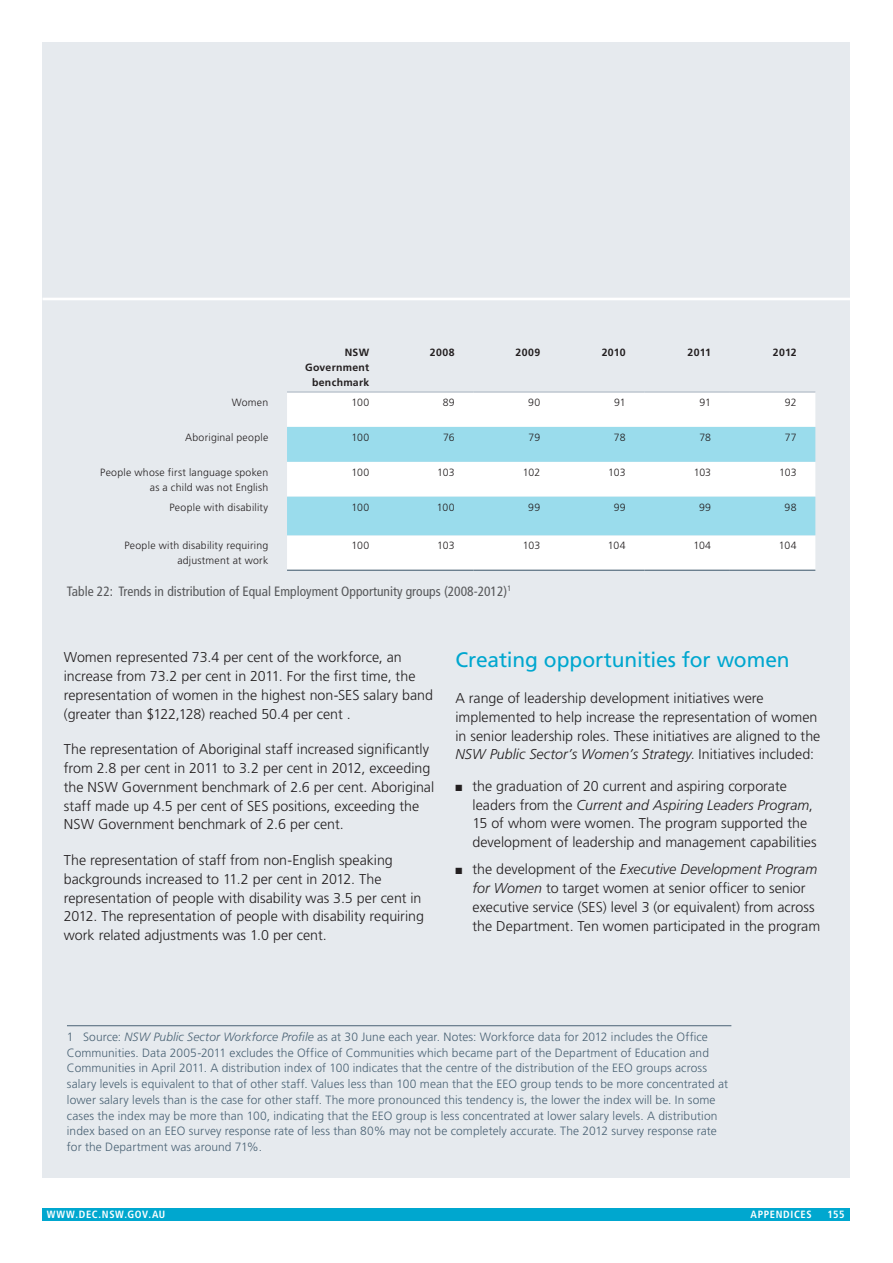
<style>
.page{position:relative;width:893px;height:1263px;background:#fff}
.page>*{position:absolute;margin:0;border:0;box-sizing:border-box;transform-origin:0 0}
._4_2_Body_copy_head{font:21px "Frutiger LT Std";letter-spacing:-.005em;color:#00a7cf}
._4_0_Body_copy{font:300 14.25px/18.8px "Frutiger LT Std";color:#231f20}
._6_4_Table_footnote{font:condensed 13.5px "Frutiger LT Std";color:#57585a}
._06__Condensed_footn{font:300 12px/15.8px "Frutiger LT Std";letter-spacing:.005em;color:#4b6375}
._6_1_Table_copy{font:300 10.5px/15px "Frutiger LT Std";letter-spacing:.02em;color:#231f20;text-align:right}
._6_1_Table_copy-2{font:700 10.5px/15px "Frutiger LT Std";letter-spacing:.03em;color:#231f20;text-align:right}
._5_0_Footer_with_pag{font:700 condensed 10.5px "Frutiger LT Std";letter-spacing:.06em;color:#fff}
.s1{font-style:italic}
</style>
<div class="page">
<div style="left:43px;top:1208px;width:807px;height:12px;background:#00a7cf"></div>
<div style="left:43px;top:43px;width:807px;height:255px;background:#e6eaee"></div>
<div style="left:43px;top:298px;width:807px;height:880px;background:#e6eaee"></div>
<div style="left:287px;top:393px;width:528px;height:177px;background:#fff"></div>
<svg style="left:287px;top:427px;width:528px;height:108px;background:#bae7f2"></svg>
<hr style="left:287px;top:570px;width:101px;height:1px;background:#4b6375">
<hr style="left:388px;top:570px;width:85px;height:1px;background:#4b6375">
<hr style="left:473px;top:570px;width:86px;height:1px;background:#4b6375">
<hr style="left:559px;top:570px;width:85px;height:1px;background:#4b6375">
<hr style="left:644px;top:570px;width:86px;height:1px;background:#4b6375">
<hr style="left:730px;top:570px;width:85px;height:1px;background:#4b6375">
<hr style="left:287px;top:392px;width:101px;height:1px;background:#a5b1be">
<hr style="left:388px;top:392px;width:85px;height:1px;background:#a5b1be">
<hr style="left:473px;top:392px;width:86px;height:1px;background:#a5b1be">
<hr style="left:559px;top:392px;width:85px;height:1px;background:#a5b1be">
<hr style="left:644px;top:392px;width:86px;height:1px;background:#a5b1be">
<hr style="left:730px;top:392px;width:85px;height:1px;background:#a5b1be">
<hr style="left:43px;top:298px;width:807px;height:2px;background:#fff">
<hr style="left:67px;top:1025px;width:664px;height:1px;background:#4b6375">
<p class="_6_1_Table_copy-2" style="left:305px;top:345px;width:66px">NSW<br>Government benchmark</p>
<p class="_6_1_Table_copy-2" style="left:430px;top:345px;width:26px">2008</p>
<p class="_6_1_Table_copy-2" style="left:515px;top:345px;width:26px">2009</p>
<p class="_6_1_Table_copy-2" style="left:602px;top:345px;width:25px">2010</p>
<p class="_6_1_Table_copy-2" style="left:688px;top:345px;width:25px">2011</p>
<p class="_6_1_Table_copy-2" style="left:773px;top:345px;width:25px">2012</p>
<p class="_6_1_Table_copy" style="left:232px;top:395px;width:38px">Women</p>
<p class="_6_1_Table_copy" style="left:351px;top:395px;width:19px">100</p>
<p class="_6_1_Table_copy" style="left:443px;top:395px;width:13px">89</p>
<p class="_6_1_Table_copy" style="left:528px;top:395px;width:14px">90</p>
<p class="_6_1_Table_copy" style="left:614px;top:395px;width:13px">91</p>
<p class="_6_1_Table_copy" style="left:700px;top:395px;width:13px">91</p>
<p class="_6_1_Table_copy" style="left:785px;top:395px;width:13px">92</p>
<p class="_6_1_Table_copy" style="left:185px;top:430px;width:85px">Aboriginal people</p>
<p class="_6_1_Table_copy" style="left:351px;top:430px;width:19px">100</p>
<p class="_6_1_Table_copy" style="left:443px;top:430px;width:13px">76</p>
<p class="_6_1_Table_copy" style="left:528px;top:430px;width:13px">79</p>
<p class="_6_1_Table_copy" style="left:614px;top:430px;width:13px">78</p>
<p class="_6_1_Table_copy" style="left:699px;top:430px;width:13px">78</p>
<p class="_6_1_Table_copy" style="left:785px;top:430px;width:13px">77</p>
<p class="_6_1_Table_copy" style="left:100px;top:465px;width:170px">People whose first language spoken as a child was not English</p>
<p class="_6_1_Table_copy" style="left:351px;top:465px;width:19px">100</p>
<p class="_6_1_Table_copy" style="left:437px;top:465px;width:19px">103</p>
<p class="_6_1_Table_copy" style="left:523px;top:465px;width:19px">102</p>
<p class="_6_1_Table_copy" style="left:608px;top:465px;width:19px">103</p>
<p class="_6_1_Table_copy" style="left:694px;top:465px;width:19px">103</p>
<p class="_6_1_Table_copy" style="left:779px;top:465px;width:19px">103</p>
<p class="_6_1_Table_copy" style="left:169px;top:500px;width:100px">People with disability</p>
<p class="_6_1_Table_copy" style="left:351px;top:500px;width:19px">100</p>
<p class="_6_1_Table_copy" style="left:437px;top:500px;width:19px">100</p>
<p class="_6_1_Table_copy" style="left:528px;top:500px;width:14px">99</p>
<p class="_6_1_Table_copy" style="left:614px;top:500px;width:14px">99</p>
<p class="_6_1_Table_copy" style="left:699px;top:500px;width:14px">99</p>
<p class="_6_1_Table_copy" style="left:784px;top:500px;width:14px">98</p>
<p class="_6_1_Table_copy" style="left:124px;top:538px;width:145px">People with disability requiring adjustment at work</p>
<p class="_6_1_Table_copy" style="left:351px;top:538px;width:19px">100</p>
<p class="_6_1_Table_copy" style="left:437px;top:538px;width:19px">103</p>
<p class="_6_1_Table_copy" style="left:523px;top:538px;width:19px">103</p>
<p class="_6_1_Table_copy" style="left:608px;top:538px;width:19px">104</p>
<p class="_6_1_Table_copy" style="left:693px;top:538px;width:19px">104</p>
<p class="_6_1_Table_copy" style="left:779px;top:538px;width:19px">104</p>
<p class="_6_4_Table_footnote" style="left:67px;top:583px;width:446px">Table 22: Trends in distribution of Equal Employment Opportunity groups (2008-2012)<sup>1</sup></p>
<p class="_4_0_Body_copy" style="left:64px;top:648px;width:371px">Women represented 73.4 per cent of the workforce, an increase from 73.2 per cent in 2011. For the first time, the representation of women in the highest non-SES salary band (greater than $122,128) reached 50.4 per cent .</p>
<p class="_4_0_Body_copy" style="left:64px;top:740px;width:372px">The representation of Aboriginal staff increased significantly from 2.8 per cent in 2011 to 3.2 per cent in 2012, exceeding the NSW Government benchmark of 2.6 per cent. Aboriginal staff made up 4.5 per cent of SES positions, exceeding the NSW Government benchmark of 2.6 per cent.</p>
<p class="_4_0_Body_copy" style="left:64px;top:851px;width:362px">The representation of staff from non-English speaking backgrounds increased to 11.2 per cent in 2012. The representation of people with disability was 3.5 per cent in 2012. The representation of people with disability requiring work related adjustments was 1.0 per cent.</p>
<p class="_4_2_Body_copy_head" style="left:455px;top:648px;width:336px">Creating opportunities for women</p>
<p class="_4_0_Body_copy" style="left:455px;top:689px;width:366px">A range of leadership development initiatives were implemented to help increase the representation of women in senior leadership roles. These initiatives are aligned to the <span class="s1">NSW Public Sector’s Women’s Strategy</span>. Initiatives included:</p>
<p class="_4_0_Body_copy" style="left:472px;top:777px;width:346px;text-indent:-17px">■ the graduation of 20 current and aspiring corporate leaders from the <span class="s1">Current and Aspiring Leaders Program</span>, 15 of whom were women. The program supported the development of leadership and management capabilities</p>
<p class="_4_0_Body_copy" style="left:472px;top:860px;width:349px;text-indent:-17px">■ the development of the <span class="s1">Executive Development Program for Women</span> to target women at senior officer to senior executive service (SES) level 3 (or equivalent) from across the Department. Ten women participated in the program</p>
<p class="_06__Condensed_footn" style="left:67px;top:1029px;width:663px">1 Source: <span class="s1">NSW Public Sector Workforce Profile</span> as at 30 June each year. Notes: Workforce data for 2012 includes the Office Communities. Data 2005-2011 excludes the Office of Communities which became part of the Department of Education and Communities in April 2011. A distribution index of 100 indicates that the centre of the distribution of the EEO groups across salary levels is equivalent to that of other staff. Values less than 100 mean that the EEO group tends to be more concentrated at lower salary levels than is the case for other staff. The more pronounced this tendency is, the lower the index will be. In some cases the index may be more than 100, indicating that the EEO group is less concentrated at lower salary levels. A distribution index based on an EEO survey response rate of less than 80% may not be completely accurate. The 2012 survey response rate for the Department was around 71%.</p>
<p class="_5_0_Footer_with_pag" style="left:47px;top:1208px;width:120px">WWW.DEC.NSW.GOV.AU</p>
<p class="_5_0_Footer_with_pag" style="left:751px;top:1208px;width:63px">APPENDICES</p>
<p class="_5_0_Footer_with_pag" style="left:828px;top:1208px;width:19px">155</p>
</div>
